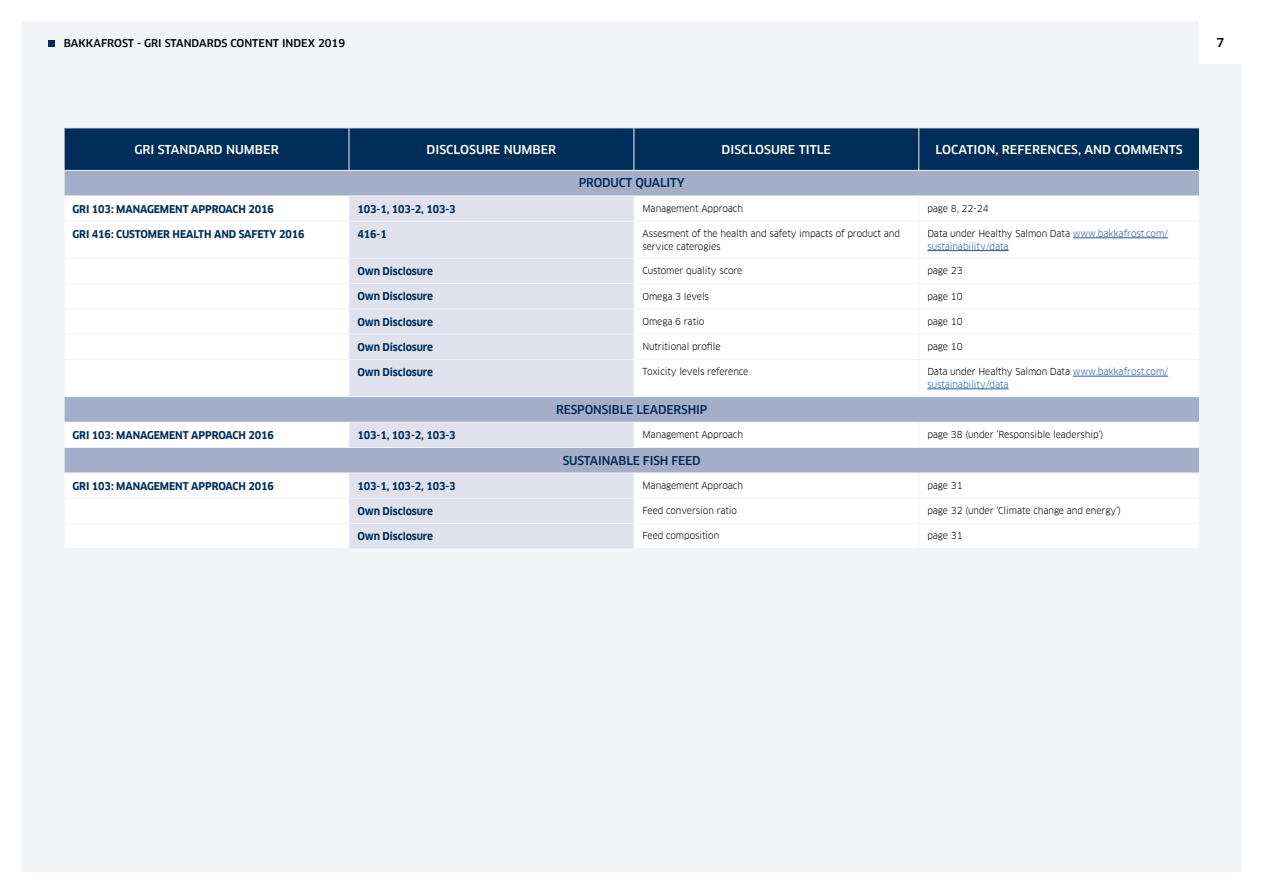
<style>
.page{position:relative;width:1263px;height:893px;background:#fff}
.page>*{position:absolute;margin:0;border:0;box-sizing:border-box;transform-origin:0 0}
.t1{font:500 12px "Clan Offc";color:#fff}
.t2{font:500 12px "Clan Offc";letter-spacing:-.01em;color:#002d59;scale:.96 1}
.t3{font:500 12px "Clan Offc";color:#000}
.t4{font:700 10.5px "Clan Offc";letter-spacing:-.01em;color:#002d59;scale:.96 1}
.t5{font:500 10.5px "Clan Offc";color:#000}
.t6{font:9.45px/12.8px "Clan Offc";letter-spacing:-.01em;color:#000;scale:.96 1}
.t7{font:9.45px/12.8px "Clan Offc";letter-spacing:-.01em;color:#275b9b;scale:.96 1}
.s1{color:#000}
</style>
<div class="page">
<div style="left:21px;top:21px;width:1221px;height:851px;background:#f2f4f8"></div>
<div style="left:65px;top:129px;width:1134px;height:41px;background:#002d59"></div>
<div style="left:65px;top:171px;width:1134px;height:25px;background:#a5aec9"></div>
<svg style="left:65px;top:197px;width:1134px;height:351px;fill:#fff"></svg>
<svg style="left:349px;top:197px;width:285px;height:351px;background:#d6dae7"></svg>
<hr style="left:349px;top:128px;width:1px;height:42px;background:#f2f4f8">
<hr style="left:634px;top:128px;width:1px;height:42px;background:#f2f4f8">
<hr style="left:918px;top:128px;width:1px;height:42px;background:#f2f4f8">
<svg style="left:64px;top:171px;width:1px;height:25px"></svg>
<svg style="left:349px;top:197px;width:1px;height:24px"></svg>
<svg style="left:634px;top:197px;width:1px;height:24px"></svg>
<svg style="left:918px;top:197px;width:1px;height:24px"></svg>
<hr style="left:64px;top:221px;width:285px;height:1px;background:#f2f4f8">
<hr style="left:349px;top:221px;width:285px;height:1px;background:#f2f4f8">
<hr style="left:349px;top:221px;width:1px;height:37px;background:#f2f4f8">
<hr style="left:634px;top:221px;width:285px;height:1px;background:#f2f4f8">
<hr style="left:634px;top:221px;width:1px;height:37px;background:#f2f4f8">
<hr style="left:919px;top:221px;width:281px;height:1px;background:#f2f4f8">
<hr style="left:918px;top:221px;width:1px;height:37px;background:#f2f4f8">
<hr style="left:64px;top:258px;width:285px;height:1px;background:#f2f4f8">
<hr style="left:349px;top:258px;width:285px;height:1px;background:#f2f4f8">
<hr style="left:634px;top:258px;width:285px;height:1px;background:#f2f4f8">
<hr style="left:919px;top:258px;width:281px;height:1px;background:#f2f4f8">
<hr style="left:64px;top:283px;width:285px;height:1px;background:#f2f4f8">
<hr style="left:349px;top:283px;width:285px;height:1px;background:#f2f4f8">
<hr style="left:634px;top:283px;width:285px;height:1px;background:#f2f4f8">
<hr style="left:919px;top:283px;width:281px;height:1px;background:#f2f4f8">
<hr style="left:64px;top:309px;width:285px;height:1px;background:#f2f4f8">
<hr style="left:349px;top:309px;width:285px;height:1px;background:#f2f4f8">
<hr style="left:634px;top:309px;width:285px;height:1px;background:#f2f4f8">
<hr style="left:919px;top:309px;width:281px;height:1px;background:#f2f4f8">
<hr style="left:64px;top:334px;width:285px;height:1px;background:#f2f4f8">
<hr style="left:349px;top:334px;width:285px;height:1px;background:#f2f4f8">
<svg style="left:349px;top:259px;width:1px;height:100px"></svg>
<hr style="left:634px;top:334px;width:285px;height:1px;background:#f2f4f8">
<svg style="left:634px;top:259px;width:1px;height:100px"></svg>
<hr style="left:919px;top:334px;width:281px;height:1px;background:#f2f4f8">
<svg style="left:918px;top:259px;width:1px;height:100px"></svg>
<hr style="left:64px;top:359px;width:285px;height:1px;background:#f2f4f8">
<hr style="left:349px;top:359px;width:285px;height:1px;background:#f2f4f8">
<hr style="left:349px;top:360px;width:1px;height:36px;background:#f2f4f8">
<hr style="left:634px;top:359px;width:285px;height:1px;background:#f2f4f8">
<hr style="left:634px;top:360px;width:1px;height:36px;background:#f2f4f8">
<hr style="left:919px;top:359px;width:281px;height:1px;background:#f2f4f8">
<hr style="left:918px;top:360px;width:1px;height:36px;background:#f2f4f8">
<hr style="left:64px;top:396px;width:285px;height:1px;background:#f2f4f8">
<hr style="left:349px;top:396px;width:285px;height:1px;background:#f2f4f8">
<hr style="left:634px;top:396px;width:285px;height:1px;background:#f2f4f8">
<hr style="left:919px;top:396px;width:281px;height:1px;background:#f2f4f8">
<hr style="left:64px;top:422px;width:285px;height:1px;background:#f2f4f8">
<hr style="left:349px;top:422px;width:285px;height:1px;background:#f2f4f8">
<svg style="left:349px;top:423px;width:1px;height:24px"></svg>
<hr style="left:634px;top:422px;width:285px;height:1px;background:#f2f4f8">
<svg style="left:634px;top:423px;width:1px;height:24px"></svg>
<hr style="left:919px;top:422px;width:281px;height:1px;background:#f2f4f8">
<svg style="left:918px;top:423px;width:1px;height:24px"></svg>
<hr style="left:64px;top:447px;width:285px;height:1px;background:#f2f4f8">
<hr style="left:349px;top:447px;width:285px;height:1px;background:#f2f4f8">
<hr style="left:634px;top:447px;width:285px;height:1px;background:#f2f4f8">
<hr style="left:919px;top:447px;width:281px;height:1px;background:#f2f4f8">
<hr style="left:64px;top:473px;width:285px;height:1px;background:#f2f4f8">
<hr style="left:349px;top:473px;width:285px;height:1px;background:#f2f4f8">
<hr style="left:634px;top:473px;width:285px;height:1px;background:#f2f4f8">
<hr style="left:919px;top:473px;width:281px;height:1px;background:#f2f4f8">
<hr style="left:64px;top:498px;width:285px;height:1px;background:#f2f4f8">
<hr style="left:349px;top:498px;width:285px;height:1px;background:#f2f4f8">
<hr style="left:634px;top:498px;width:285px;height:1px;background:#f2f4f8">
<hr style="left:919px;top:498px;width:281px;height:1px;background:#f2f4f8">
<hr style="left:64px;top:523px;width:285px;height:1px;background:#f2f4f8">
<svg style="left:64px;top:397px;width:1px;height:76px"></svg>
<hr style="left:349px;top:523px;width:285px;height:1px;background:#f2f4f8">
<svg style="left:349px;top:474px;width:1px;height:74px"></svg>
<hr style="left:634px;top:523px;width:285px;height:1px;background:#f2f4f8">
<svg style="left:634px;top:474px;width:1px;height:74px"></svg>
<hr style="left:919px;top:523px;width:281px;height:1px;background:#f2f4f8">
<svg style="left:918px;top:474px;width:1px;height:74px"></svg>
<hr style="left:1073px;top:238px;width:95px;height:1px;background:#275b9b">
<hr style="left:927px;top:250px;width:82px;height:1px;background:#275b9b">
<hr style="left:1073px;top:376px;width:95px;height:1px;background:#275b9b">
<hr style="left:927px;top:389px;width:82px;height:1px;background:#275b9b">
<div style="left:1199px;top:21px;width:43px;height:43px;background:#fff"></div>
<div style="left:48px;top:40px;width:7px;height:7px;background:#002d59"></div>
<p class="t5" style="left:64px;top:38px;width:283px">BAKKAFROST - GRI STANDARDS CONTENT INDEX 2019</p>
<p class="t3" style="left:1216px;top:36px;width:9px">7</p>
<p class="t1" style="left:134px;top:143px;width:146px">GRI STANDARD NUMBER</p>
<p class="t1" style="left:427px;top:143px;width:131px">DISCLOSURE NUMBER</p>
<p class="t1" style="left:722px;top:143px;width:111px">DISCLOSURE TITLE</p>
<p class="t1" style="left:935px;top:143px;width:249px">LOCATION, REFERENCES, AND COMMENTS</p>
<p class="t2" style="left:579px;top:176px;width:112px">PRODUCT QUALITY</p>
<p class="t4" style="left:73px;top:203px;width:211px">GRI 103: MANAGEMENT APPROACH 2016</p>
<p class="t4" style="left:357px;top:203px;width:104px">103-1, 103-2, 103-3</p>
<p class="t6" style="left:642px;top:202px;width:106px">Management Approach</p>
<p class="t6" style="left:927px;top:202px;width:65px">page 8, 22-24</p>
<p class="t4" style="left:73px;top:228px;width:243px">GRI 416: CUSTOMER HEALTH AND SAFETY 2016</p>
<p class="t4" style="left:357px;top:228px;width:32px">416-1</p>
<p class="t6" style="left:642px;top:227px;width:270px">Assesment of the health and safety impacts of product and service caterogies</p>
<p class="t7" style="left:927px;top:227px;width:252px"><span class="s1">Data under Healthy Salmon Data</span> www.bakkafrost.com/ sustainability/data</p>
<p class="t4" style="left:357px;top:266px;width:80px">Own Disclosure</p>
<p class="t6" style="left:642px;top:264px;width:106px">Customer quality score</p>
<p class="t6" style="left:927px;top:264px;width:38px">page 23</p>
<p class="t4" style="left:357px;top:291px;width:80px">Own Disclosure</p>
<p class="t6" style="left:642px;top:290px;width:71px">Omega 3 levels</p>
<p class="t6" style="left:927px;top:290px;width:38px">page 10</p>
<p class="t4" style="left:357px;top:316px;width:80px">Own Disclosure</p>
<p class="t6" style="left:642px;top:315px;width:66px">Omega 6 ratio</p>
<p class="t6" style="left:927px;top:315px;width:38px">page 10</p>
<p class="t4" style="left:357px;top:341px;width:80px">Own Disclosure</p>
<p class="t6" style="left:642px;top:340px;width:83px">Nutritional profile</p>
<p class="t6" style="left:927px;top:340px;width:38px">page 10</p>
<p class="t4" style="left:357px;top:367px;width:80px">Own Disclosure</p>
<p class="t6" style="left:642px;top:366px;width:112px">Toxicity levels reference</p>
<p class="t7" style="left:927px;top:366px;width:252px"><span class="s1">Data under Healthy Salmon Data</span> www.bakkafrost.com/ sustainability/data</p>
<p class="t2" style="left:556px;top:403px;width:159px">RESPONSIBLE LEADERSHIP</p>
<p class="t4" style="left:73px;top:429px;width:211px">GRI 103: MANAGEMENT APPROACH 2016</p>
<p class="t4" style="left:357px;top:429px;width:104px">103-1, 103-2, 103-3</p>
<p class="t6" style="left:642px;top:428px;width:106px">Management Approach</p>
<p class="t6" style="left:927px;top:428px;width:185px">page 38 (under ‘Responsible leadership’)</p>
<p class="t2" style="left:563px;top:454px;width:145px">SUSTAINABLE FISH FEED</p>
<p class="t4" style="left:73px;top:480px;width:211px">GRI 103: MANAGEMENT APPROACH 2016</p>
<p class="t4" style="left:357px;top:480px;width:104px">103-1, 103-2, 103-3</p>
<p class="t6" style="left:642px;top:479px;width:106px">Management Approach</p>
<p class="t6" style="left:927px;top:479px;width:38px">page 31</p>
<p class="t4" style="left:357px;top:505px;width:80px">Own Disclosure</p>
<p class="t6" style="left:642px;top:504px;width:100px">Feed conversion ratio</p>
<p class="t6" style="left:927px;top:504px;width:203px">page 32 (under ‘Climate change and energy’)</p>
<p class="t4" style="left:357px;top:531px;width:80px">Own Disclosure</p>
<p class="t6" style="left:642px;top:530px;width:82px">Feed composition</p>
<p class="t6" style="left:927px;top:530px;width:38px">page 31</p>
</div>
